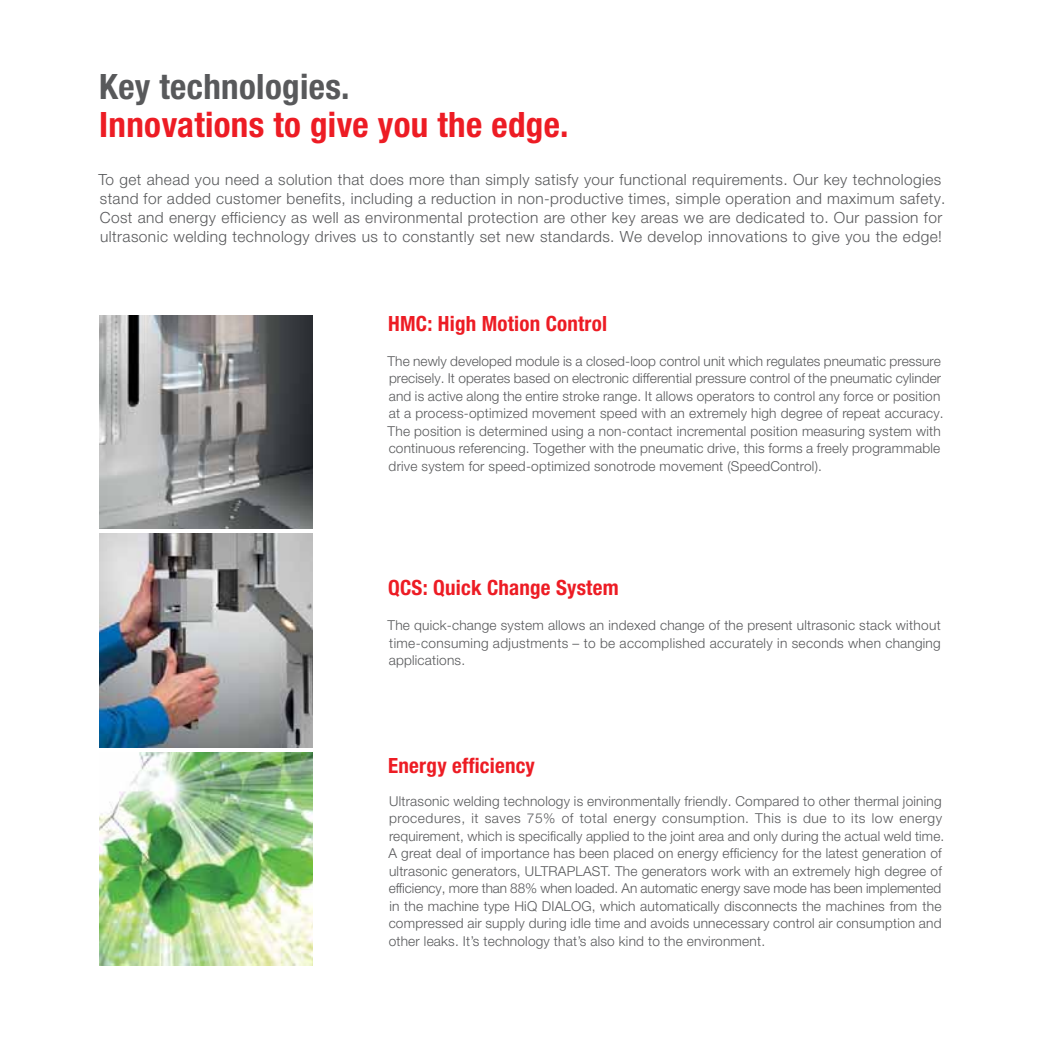
<style>
.page{position:relative;width:1042px;height:1042px;background:#fff}
.page>*{position:absolute;margin:0;border:0;box-sizing:border-box;transform-origin:0 0}
.t1{font:700 condensed 35px "Helvetica Neue LT Pro";letter-spacing:.01em;color:#ed1c24}
.t2{font:700 condensed 35px "Helvetica Neue LT Pro";letter-spacing:.01em;color:#58595b}
.t3{font:700 condensed 21px "Helvetica Neue LT Pro";letter-spacing:.01em;color:#ed1c24}
.t4{font:300 15.4px/19.2px "Helvetica Neue LT Pro";letter-spacing:.025em;color:#58595b}
.t5{font:300 13.65px/17.5px "Helvetica Neue LT Pro";letter-spacing:.015em;color:#58595b}
</style>
<div class="page">
<img style="left:99px;top:752px;width:213px;height:213px">
<img style="left:99px;top:534px;width:213px;height:213px">
<img style="left:99px;top:316px;width:213px;height:213px">
<h1 class="t2" style="left:99px;top:74px;width:252px">Key technologies.</h1>
<h1 class="t1" style="left:99px;top:112px;width:471px">Innovations to give you the edge.</h1>
<p class="t4" style="left:98px;top:171px;width:848px">To get ahead you need a solution that does more than simply satisfy your functional requirements. Our key technologies stand for added customer benefits, including a reduction in non-productive times, simple operation and maximum safety.<br>Cost and energy efficiency as well as environmental protection are other key areas we are dedicated to. Our passion for ultrasonic welding technology drives us to constantly set new standards. We develop innovations to give you the edge!</p>
<h2 class="t3" style="left:388px;top:316px;width:220px">HMC: High Motion Control</h2>
<p class="t5" style="left:388px;top:354px;width:557px">The newly developed module is a closed-loop control unit which regulates pneumatic pressure precisely. It operates based on electronic differential pressure control of the pneumatic cylinder and is active along the entire stroke range. It allows operators to control any force or position at a process-optimized movement speed with an extremely high degree of repeat accuracy.<br>The position is determined using a non-contact incremental position measuring system with continuous referencing. Together with the pneumatic drive, this forms a freely programmable drive system for speed-optimized sonotrode movement (SpeedControl).</p>
<h2 class="t3" style="left:388px;top:580px;width:232px">QCS: Quick Change System</h2>
<p class="t5" style="left:388px;top:618px;width:555px;text-align:justify">The quick-change system allows an indexed change of the present ultrasonic stack without time-consuming adjustments – to be accomplished accurately in seconds when changing applications.</p>
<h2 class="t3" style="left:388px;top:758px;width:148px">Energy efficiency</h2>
<p class="t5" style="left:388px;top:793px;width:557px">Ultrasonic welding technology is environmentally friendly. Compared to other thermal joining procedures, it saves 75% of total energy consumption. This is due to its low energy requirement, which is specifically applied to the joint area and only during the actual weld time.<br>A great deal of importance has been placed on energy efficiency for the latest generation of ultrasonic generators, ULTRAPLAST. The generators work with an extremely high degree of efficiency, more than 88% when loaded. An automatic energy save mode has been implemented in the machine type HiQ DIALOG, which automatically disconnects the machines from the compressed air supply during idle time and avoids unnecessary control air consumption and other leaks. It’s technology that’s also kind to the environment.</p>
</div>
